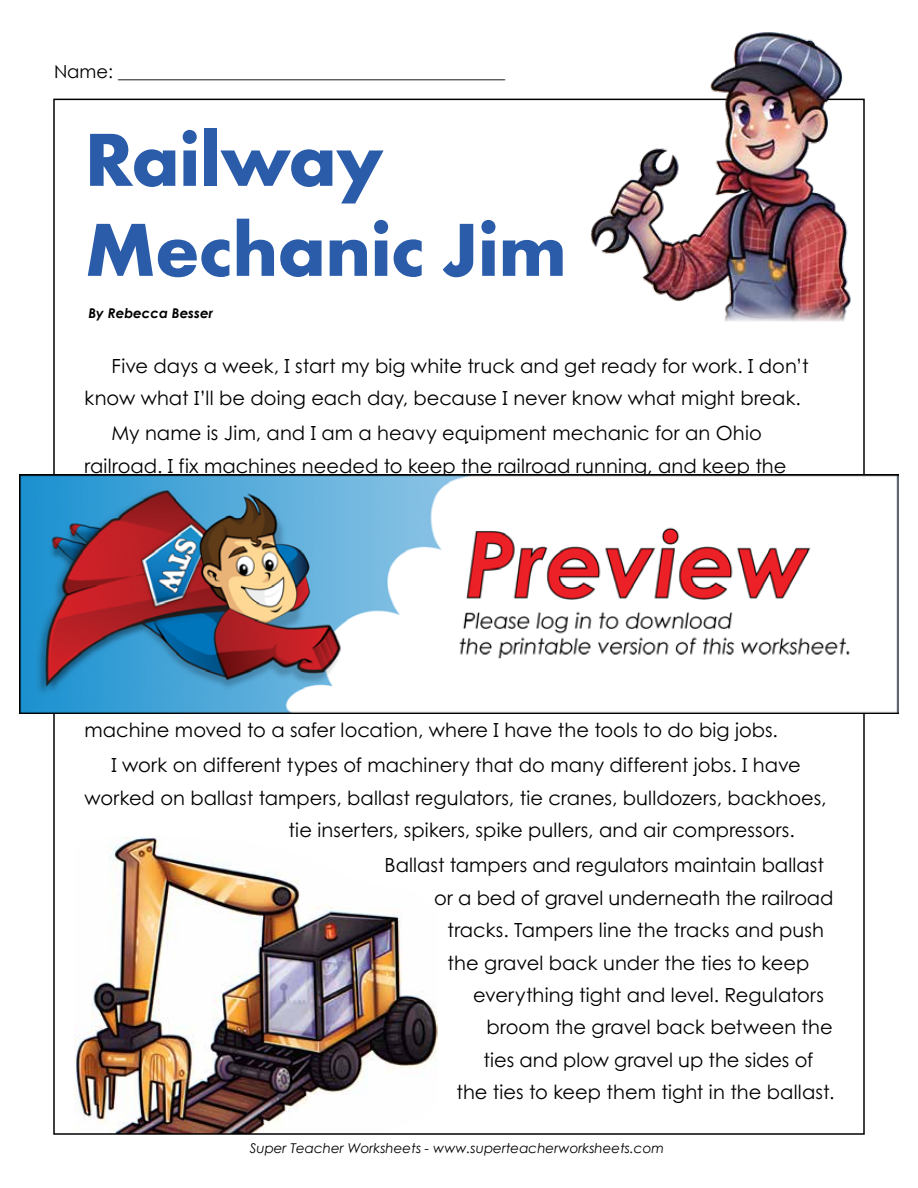
<style>
.page{position:relative;width:918px;height:1188px;background:#fff}
.page>*{position:absolute;margin:0;border:0;box-sizing:border-box;transform-origin:0 0}
.t1{font:700 78px/90px "Aharoni";letter-spacing:-.005em;color:#2a5caa}
.t2{font:19.5px/32.4px "Century STW4";color:#000}
.t3{font:18px "Century Gothic 2";color:#000}
.t4{font:italic 13.5px "Century Gothic 2";color:#000}
.t5{font:italic 700 13.5px "Century STW3";color:#000}
</style>
<div class="page">
<img style="left:74px;top:836px;width:363px;height:296px">
<img style="left:589px;top:32px;width:264px;height:275px">
<img style="left:714px;top:300px;width:133px;height:22px">
<img style="left:20px;top:474px;width:878px;height:240px">
<p class="t3" style="left:54px;top:59px;width:453px">Name: ___________________________________________</p>
<h1 class="t1" style="left:85px;top:122px;width:484px">Railway<br>Mechanic Jim</h1>
<p class="t5" style="left:88px;top:303px;width:126px">By Rebecca Besser</p>
<p class="t2" style="left:85px;top:349px;width:726px;text-indent:27px">Five days a week, I start my big white truck and get ready for work. I don’t know what I’ll be doing each day, because I never know what might break.</p>
<p class="t2" style="left:85px;top:417px;width:703px;text-align:center">My name is Jim, and I am a heavy equipment mechanic for an Ohio railroad. I fix machines needed to keep the railroad running, and keep the</p>
<p class="t2" style="left:112px;top:712px;width:691px;line-height:35.1px;text-indent:-27px">machine moved to a safer location, where I have the tools to do big jobs.<br>I work on different types of machinery that do many different jobs. I have</p>
<p class="t2" style="left:289px;top:781px;width:540px;text-indent:-204px">worked on ballast tampers, ballast regulators, tie cranes, bulldozers, backhoes, tie inserters, spikers, spike pullers, and air compressors.</p>
<p class="t2" style="left:385px;top:849px;width:441px">Ballast tampers and regulators maintain ballast</p>
<p class="t2" style="left:434px;top:881px;width:401px">or a bed of gravel underneath the railroad</p>
<p class="t2" style="left:448px;top:914px;width:378px">tracks. Tampers line the tracks and push</p>
<p class="t2" style="left:448px;top:946px;width:363px">the gravel back under the ties to keep</p>
<p class="t2" style="left:473px;top:978px;width:352px">everything tight and level. Regulators</p>
<p class="t2" style="left:487px;top:1011px;width:348px">broom the gravel back between the</p>
<p class="t2" style="left:484px;top:1043px;width:331px">ties and plow gravel up the sides of</p>
<p class="t2" style="left:457px;top:1076px;width:379px">the ties to keep them tight in the ballast.</p>
<p class="t4" style="left:250px;top:1139px;width:416px">Super Teacher Worksheets - www.superteacherworksheets.com</p>
</div>
